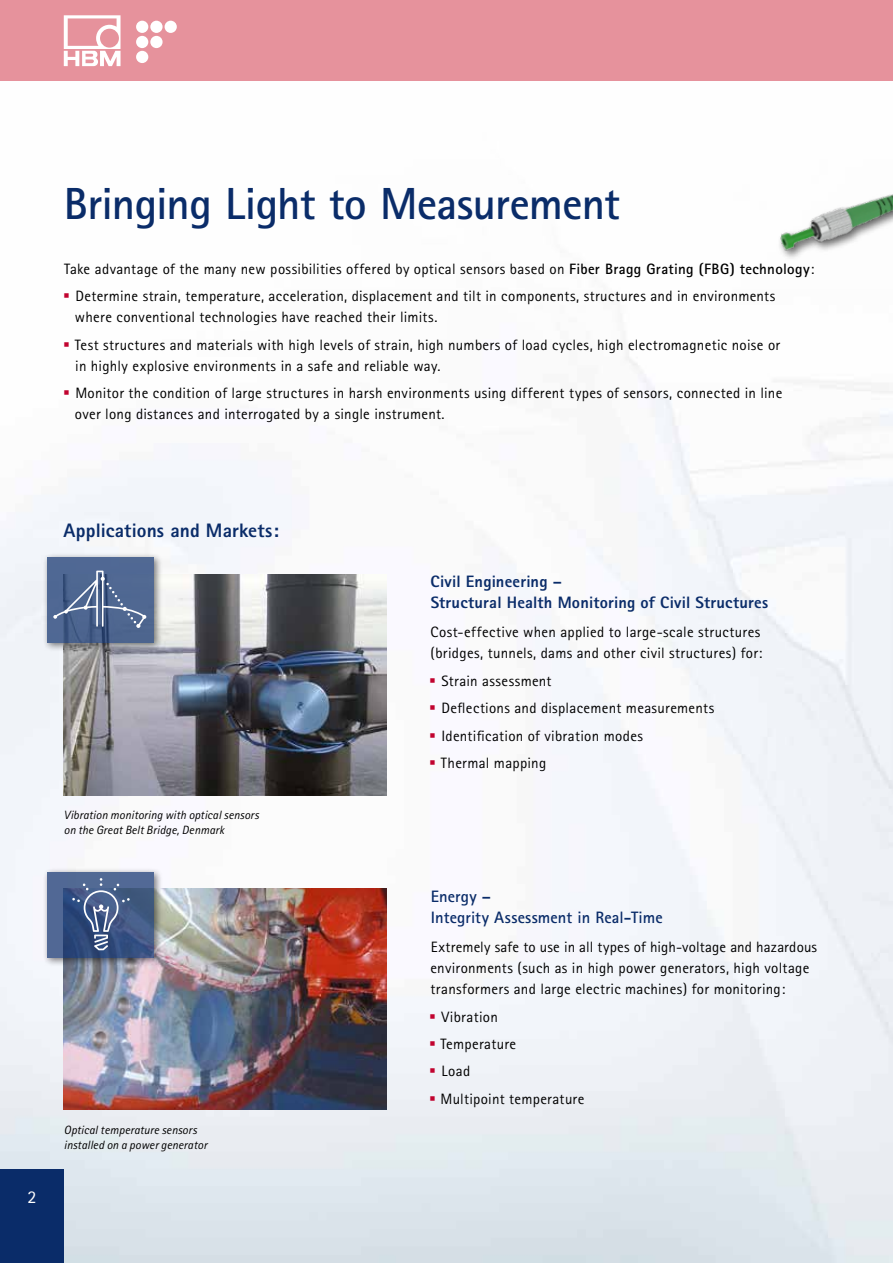
<style>
.page{position:relative;width:893px;height:1263px;background:#fff}
.page>*{position:absolute;margin:0;border:0;box-sizing:border-box;transform-origin:0 0}
.t1{font:700 45px "Rotis Sans Serif";letter-spacing:-.015em;color:#0a2c69}
.t2{font:800 19.5px "Rotis Sans Serif";letter-spacing:.005em;color:#0a2c69}
.t3{font:18px "Rotis Sans Serif";color:#fff}
.t4{font:800 16.5px/21px "Rotis Sans Serif";letter-spacing:.01em;color:#0a2c69}
.t5{font:700 16.5px/21px "Rotis Sans Serif";letter-spacing:.005em;color:#0a2c69}
.t6{font:15px/27.3px "Rotis Sans Serif";letter-spacing:.02em;color:#000}
.t7{font:italic 12px/15px "Rotis Sans Serif";letter-spacing:.005em;color:#000}
.s1{font-weight:700}
</style>
<div class="page">
<img style="left:0;top:873px;width:893px;height:390px">
<img style="left:64px;top:889px;width:323px;height:221px">
<img style="left:64px;top:574px;width:323px;height:221px">
<div style="left:43px;top:553px;width:121px;height:99px;background:#000;opacity:.75"></div>
<svg style="left:48px;top:558px;width:106px;height:85px;background:#4c648f"></svg>
<svg style="left:53px;top:571px;width:93px;height:57px;background:#5d7399"></svg>
<div style="left:43px;top:867px;width:121px;height:100px;background:#000;opacity:.75"></div>
<svg style="left:48px;top:873px;width:106px;height:85px;background:#425b88"></svg>
<svg style="left:72px;top:878px;width:58px;height:72px;background:#526891"></svg>
<img style="left:779px;top:194px;width:114px;height:65px">
<div style="left:0;top:0;width:893px;height:81px;background:#e6929c"></div>
<svg style="left:64px;top:15px;width:57px;height:51px"></svg>
<svg style="left:136px;top:21px;width:41px;height:42px"></svg>
<div style="left:0;top:1169px;width:64px;height:94px;background:#0a2c69"></div>
<svg style="left:431px;top:1014px;width:4px;height:4px"></svg>
<svg style="left:431px;top:1041px;width:4px;height:5px"></svg>
<svg style="left:431px;top:1069px;width:4px;height:4px"></svg>
<svg style="left:430px;top:1096px;width:5px;height:4px"></svg>
<h1 class="t1" style="left:64px;top:175px;width:558px">Bringing Light to Measurement</h1>
<p class="t6" style="left:75px;top:255px;width:740px;text-indent:-11px">Take advantage of the many new possibilities offered by optical sensors based on <span class="s1">Fiber Bragg Grating (FBG) technology</span>:<br>Determine strain, temperature, acceleration, displacement and tilt in components, structures and in environments</p>
<p class="t6" style="left:75px;top:303px;width:707px">where conventional technologies have reached their limits.<br>Test structures and materials with high levels of strain, high numbers of load cycles, high electromagnetic noise or</p>
<p class="t6" style="left:75px;top:352px;width:709px">in highly explosive environments in a safe and reliable way.<br>Monitor the condition of large structures in harsh environments using different types of sensors, connected in line</p>
<p class="t6" style="left:75px;top:400px;width:371px">over long distances and interrogated by a single instrument.</p>
<h2 class="t2" style="left:64px;top:518px;width:217px">Applications and Markets:</h2>
<p class="t7" style="left:64px;top:808px;width:197px">Vibration monitoring with optical sensors on the Great Belt Bridge, Denmark</p>
<p class="t3" style="left:27px;top:1186px;width:10px">2</p>
<p class="t7" style="left:64px;top:1122px;width:145px">Optical temperature sensors installed on a power generator</p>
<p class="t4" style="left:431px;top:571px;width:339px">Civil Engineering –<br>Structural Health Monitoring of Civil Structures</p>
<p class="t6" style="left:431px;top:622px;width:333px;line-height:21px">Cost-effective when applied to large-scale structures (bridges, tunnels, dams and other civil structures) for:</p>
<p class="t6" style="left:441px;top:667px;width:275px">Strain assessment<br>Deflections and displacement measurements<br>Identification of vibration modes<br>Thermal mapping</p>
<p class="t5" style="left:431px;top:885px;width:233px">Energy –<br>Integrity Assessment in Real-Time</p>
<p class="t6" style="left:430px;top:936px;width:388px;line-height:21px">Extremely safe to use in all types of high-voltage and hazardous environments (such as in high power generators, high voltage transformers and large electric machines) for monitoring:</p>
<p class="t6" style="left:440px;top:1003px;width:146px">Vibration<br>Temperature<br>Load<br>Multipoint temperature</p>
</div>
